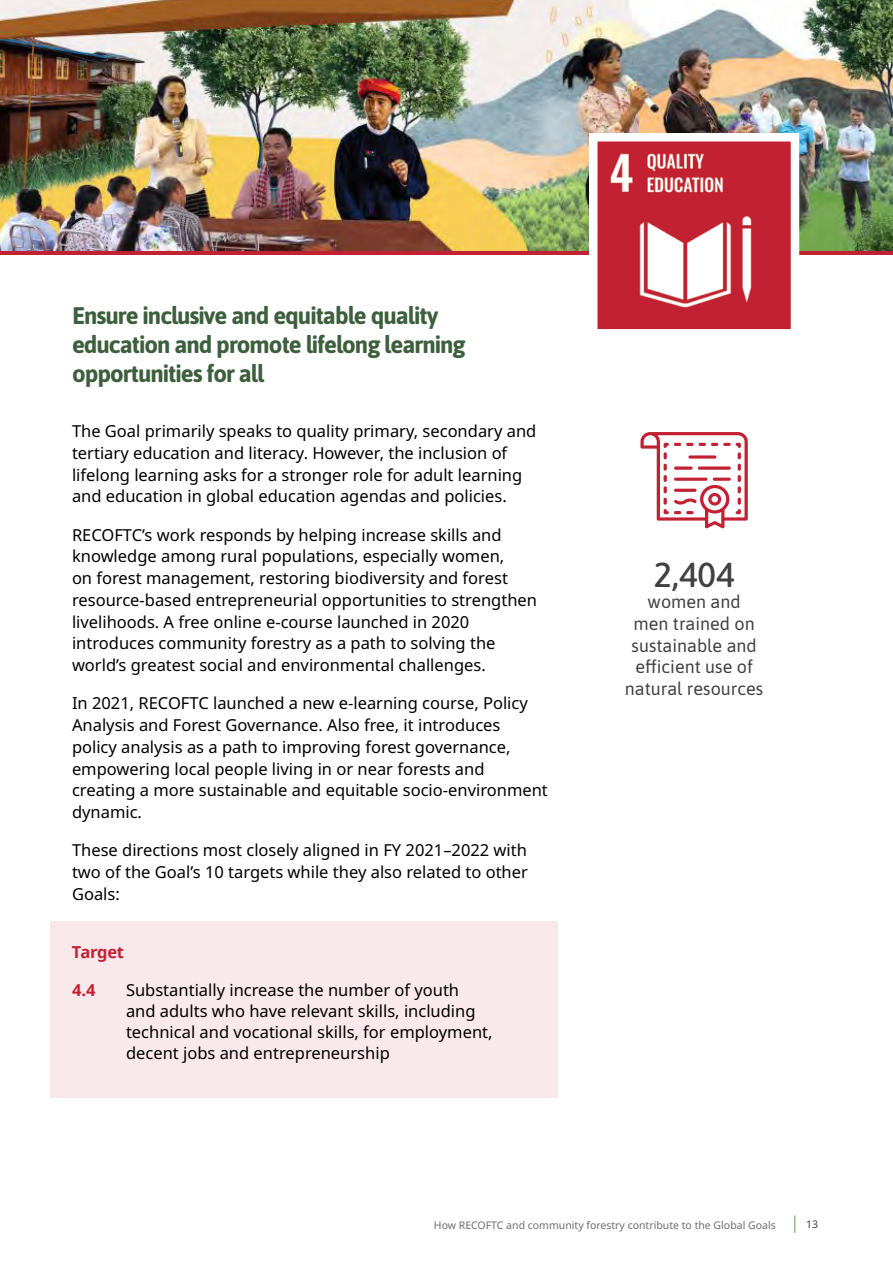
<style>
.page{position:relative;width:893px;height:1263px;background:#fff}
.page>*{position:absolute;margin:0;border:0;box-sizing:border-box;transform-origin:0 0}
.t1{font:500 34.65px "Asap";color:#414042}
.t2{font:700 24px/28.8px "Asap";letter-spacing:-.04em;color:#3d5f3d}
.t3{font:18px/21.6px "Asap";color:#414042;text-align:center}
.t4{font:16.5px/21.8px "Noto Sans";color:#000}
.t5{font:700 16.5px "Noto Sans";letter-spacing:-.02em;color:#c22033}
.t6{font:10.5px "Noto Sans";color:#6d6e71}
.t7{font:10.5px "Noto Sans";color:#414042}
</style>
<div class="page">
<svg style="left:794px;top:1215px;width:1px;height:18px"></svg>
<div style="left:50px;top:922px;width:508px;height:176px;background:#f9e9eb"></div>
<svg style="left:0;top:250px;width:893px;height:5px;background:#b6313b"></svg>
<img style="left:0;top:0;width:893px;height:250px">
<img style="left:598px;top:142px;width:192px;height:187px">
<div style="left:589px;top:133px;width:210px;height:205px;border:8px solid #fff"></div>
<svg style="left:640px;top:432px;width:108px;height:96px"></svg>
<h2 class="t2" style="left:72px;top:300px;width:395px">Ensure inclusive and equitable quality education and promote lifelong learning opportunities for all</h2>
<p class="t4" style="left:72px;top:421px;width:466px">The Goal primarily speaks to quality primary, secondary and tertiary education and literacy. However, the inclusion of lifelong learning asks for a stronger role for adult learning and education in global education agendas and policies.</p>
<p class="t4" style="left:72px;top:524px;width:466px">RECOFTC’s work responds by helping increase skills and knowledge among rural populations, especially women,<br>on forest management, restoring biodiversity and forest resource-based entrepreneurial opportunities to strengthen livelihoods. A free online e-course launched in 2020 introduces community forestry as a path to solving the world’s greatest social and environmental challenges.</p>
<p class="t4" style="left:72px;top:693px;width:477px">In 2021, RECOFTC launched a new e-learning course, Policy Analysis and Forest Governance. Also free, it introduces policy analysis as a path to improving forest governance, empowering local people living in or near forests and creating a more sustainable and equitable socio-environment dynamic.</p>
<p class="t4" style="left:72px;top:840px;width:457px;text-align:justify">These directions most closely aligned in FY 2021–2022 with two of the Goal’s 10 targets while they also related to other Goals:</p>
<p class="t5" style="left:72px;top:941px;width:53px">Target</p>
<p class="t5" style="left:72px;top:978px;width:25px">4.4</p>
<p class="t4" style="left:126px;top:980px;width:368px;line-height:21px">Substantially increase the number of youth and adults who have relevant skills, including technical and vocational skills, for employment, decent jobs and entrepreneurship</p>
<h1 class="t1" style="left:654px;top:550px;width:82px">2,404</h1>
<p class="t3" style="left:625px;top:590px;width:140px">women and<br>men trained on sustainable and efficient use of natural resources</p>
<p class="t6" style="left:434px;top:1217px;width:343px">How RECOFTC and community forestry contribute to the Global Goals</p>
<p class="t7" style="left:806px;top:1217px;width:14px">13</p>
</div>
